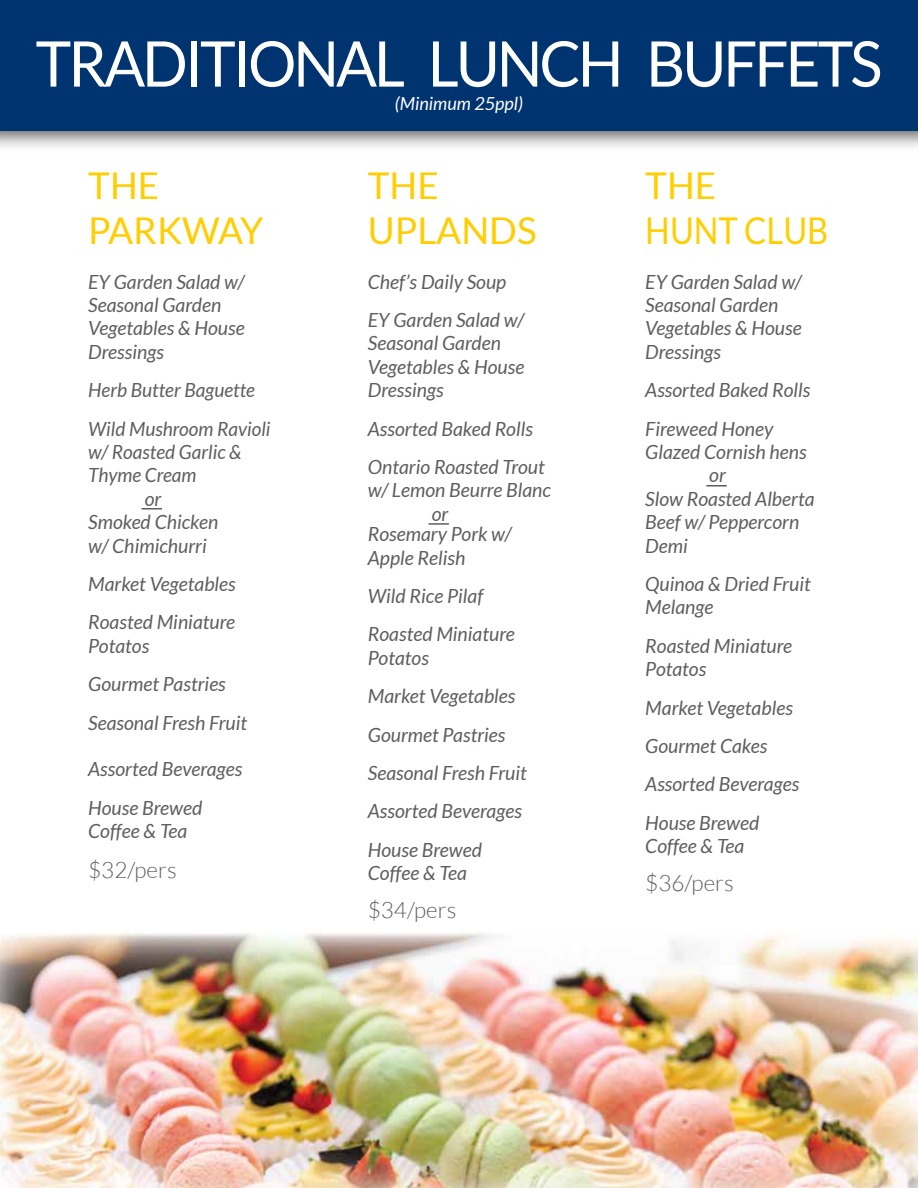
<style>
.page{position:relative;width:918px;height:1188px;background:#fff}
.page>*{position:absolute;margin:0;border:0;box-sizing:border-box;transform-origin:0 0}
.t1{font:63px "Lato";letter-spacing:-.05em;color:#fff;scale:.96 1}
.t2{font:36.9px/44.2px "Lato";color:#ffce02}
.t3{font:300 22.5px "Lato";color:#5d5e5e}
.t4{font:italic 19.5px/38.4px "Lato";color:#5d5e5e}
.t5{font:italic 18px "Lato";color:#fff}
</style>
<div class="page">
<div style="left:0;top:0;width:918px;height:131px;background:#003471"></div>
<img style="left:0;top:931px;width:918px;height:257px">
<hr style="left:142px;top:508px;width:20px;height:2px;background:#5d5e5e">
<hr style="left:428px;top:523px;width:21px;height:2px;background:#5d5e5e">
<hr style="left:706px;top:485px;width:21px;height:2px;background:#5d5e5e">
<h1 class="t1" style="left:36px;top:29px;width:884px">TRADITIONAL LUNCH BUFFETS</h1>
<h2 class="t2" style="left:88px;top:164px;width:177px">THE<br>PARKWAY</h2>
<p class="t4" style="left:88px;top:270px;width:158px;line-height:23.4px">EY Garden Salad w/<br>Seasonal Garden<br>Vegetables &amp; House<br>Dressings</p>
<p class="t4" style="left:88px;top:372px;width:184px">Herb Butter Baguette<br>Wild Mushroom Ravioli</p>
<p class="t4" style="left:88px;top:433px;width:155px">w/ Roasted Garlic &amp;</p>
<p class="t4" style="left:88px;top:457px;width:110px">Thyme Cream</p>
<p class="t4" style="left:145px;top:480px;width:18px">or</p>
<p class="t4" style="left:88px;top:504px;width:132px">Smoked Chicken</p>
<p class="t4" style="left:88px;top:527px;width:120px">w/ Chimichurri</p>
<p class="t4" style="left:88px;top:565px;width:149px">Market Vegetables<br>Roasted Miniature</p>
<p class="t4" style="left:88px;top:627px;width:160px">Potatos<br>Gourmet Pastries<br>Seasonal Fresh Fruit</p>
<p class="t4" style="left:88px;top:751px;width:156px">Assorted Beverages<br>House Brewed</p>
<p class="t4" style="left:88px;top:813px;width:101px">Coffee &amp; Tea</p>
<p class="t3" style="left:88px;top:858px;width:90px">$32/pers</p>
<p class="t5" style="left:395px;top:94px;width:130px">(Minimum 25ppl)</p>
<h2 class="t2" style="left:368px;top:164px;width:170px">THE<br>UPLANDS</h2>
<p class="t4" style="left:368px;top:263px;width:158px">Chef’s Daily Soup<br>EY Garden Salad w/</p>
<p class="t4" style="left:368px;top:332px;width:158px;line-height:23.4px">Seasonal Garden<br>Vegetables &amp; House<br>Dressings</p>
<p class="t4" style="left:368px;top:410px;width:178px">Assorted Baked Rolls<br>Ontario Roasted Trout</p>
<p class="t4" style="left:432px;top:479px;width:121px;line-height:23.4px;text-indent:-64px">w/ Lemon Beurre Blanc or</p>
<p class="t4" style="left:368px;top:523px;width:145px;line-height:23.4px">Rosemary Pork w/<br>Apple Relish</p>
<p class="t4" style="left:368px;top:577px;width:148px">Wild Rice Pilaf<br>Roasted Miniature</p>
<p class="t4" style="left:368px;top:639px;width:160px">Potatos<br>Market Vegetables<br>Gourmet Pastries<br>Seasonal Fresh Fruit<br>Assorted Beverages<br>House Brewed</p>
<p class="t4" style="left:368px;top:855px;width:101px">Coffee &amp; Tea</p>
<p class="t3" style="left:368px;top:898px;width:90px">$34/pers</p>
<h2 class="t2" style="left:645px;top:164px;width:185px">THE<br>HUNT CLUB</h2>
<p class="t4" style="left:645px;top:270px;width:158px;line-height:23.4px">EY Garden Salad w/<br>Seasonal Garden<br>Vegetables &amp; House<br>Dressings</p>
<p class="t4" style="left:645px;top:372px;width:167px">Assorted Baked Rolls<br>Fireweed Honey</p>
<p class="t4" style="left:645px;top:433px;width:163px">Glazed Cornish hens</p>
<p class="t4" style="left:709px;top:457px;width:18px">or</p>
<p class="t4" style="left:645px;top:480px;width:171px">Slow Roasted Alberta</p>
<p class="t4" style="left:645px;top:504px;width:155px">Beef w/ Peppercorn</p>
<p class="t4" style="left:645px;top:527px;width:44px">Demi</p>
<p class="t4" style="left:645px;top:573px;width:167px;line-height:23.4px">Quinoa &amp; Dried Fruit<br>Melange</p>
<p class="t4" style="left:645px;top:635px;width:148px;line-height:23.4px">Roasted Miniature<br>Potatos</p>
<p class="t4" style="left:645px;top:689px;width:156px">Market Vegetables<br>Gourmet Cakes<br>Assorted Beverages<br>House Brewed</p>
<p class="t4" style="left:645px;top:828px;width:101px">Coffee &amp; Tea</p>
<p class="t3" style="left:645px;top:871px;width:90px">$36/pers</p>
</div>
